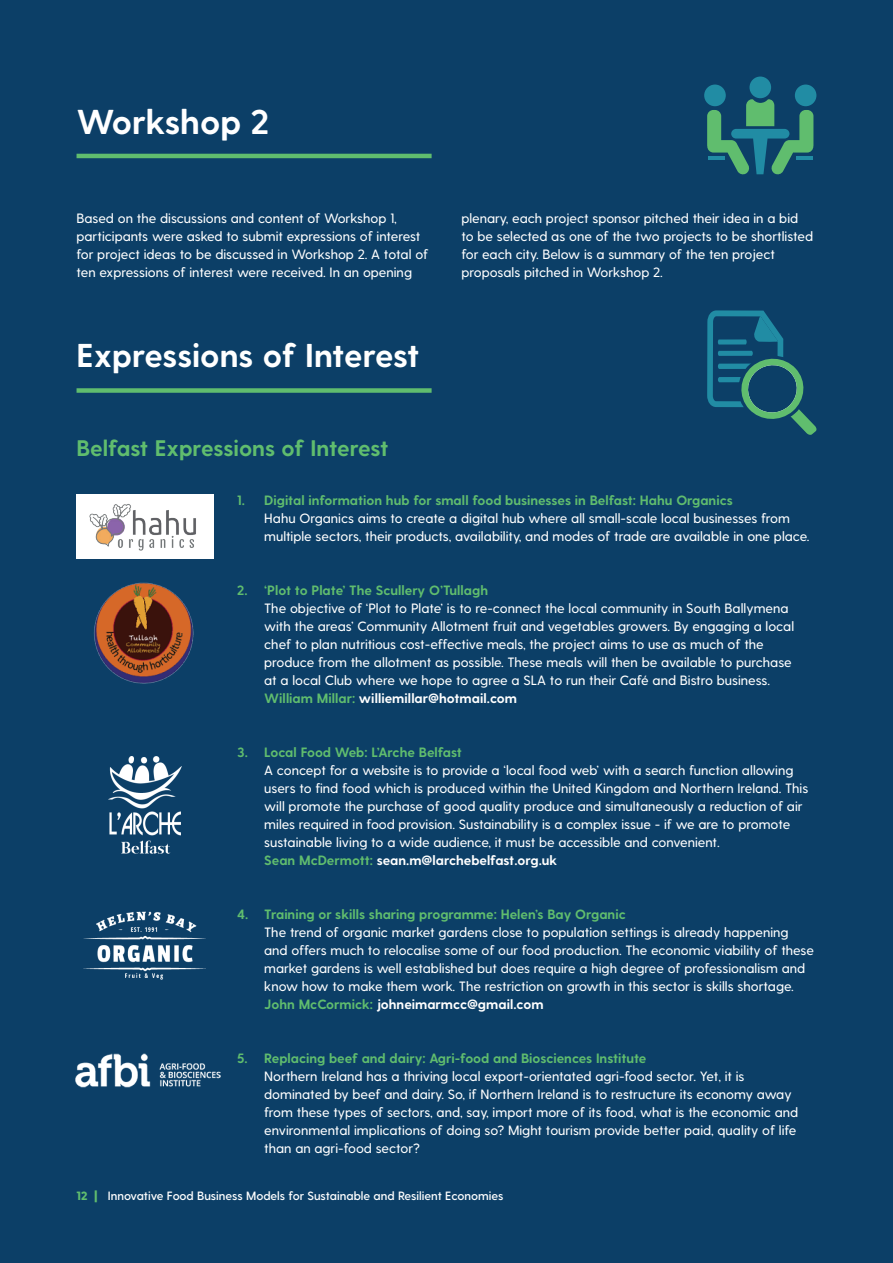
<style>
.page{position:relative;width:893px;height:1263px;background:#0c3f67}
.page>*{position:absolute;margin:0;border:0;box-sizing:border-box;transform-origin:0 0}
.t1{font:700 34.5px "Greycliff CF";color:#fff}
.t2{font:700 33px "Greycliff CF";color:#fff}
.t3{font:700 22.5px "Greycliff CF";color:#60bd6e}
.t4{font:500 13.5px/18px "Greycliff CF";color:#fff}
.t5{font:700 13.5px "Greycliff CF";color:#60bd6e}
.t6{font:600 12px "Greycliff CF";color:#fff}
.s1{font-weight:700;color:#60bd6e}
.s2{font-weight:700}
.s3{font-weight:800;color:#60bd6e}
</style>
<div class="page">
<hr style="left:77px;top:154px;width:355px;height:4px;background:#60bd6e">
<div style="left:77px;top:495px;width:137px;height:64px;background:#fff"></div>
<img style="left:89px;top:504px;width:107px;height:47px">
<img style="left:108px;top:757px;width:74px;height:96px">
<div style="left:77px;top:388px;width:355px;height:5px;background:#60bd6e"></div>
<svg style="left:707px;top:310px;width:110px;height:125px"></svg>
<img style="left:76px;top:556px;width:118px;height:128px">
<img style="left:83px;top:911px;width:123px;height:68px">
<img style="left:75px;top:1053px;width:146px;height:35px">
<div style="left:795px;top:85px;width:21px;height:21px;background:#218ca4;border-radius:50%"></div>
<div style="left:749px;top:77px;width:22px;height:21px;background:#218ca4;border-radius:50%"></div>
<div style="left:704px;top:85px;width:22px;height:21px;background:#218ca4;border-radius:50%"></div>
<svg style="left:707px;top:99px;width:106px;height:76px"></svg>
<hr style="left:796px;top:156px;width:16px;height:4px;background:#218ca4">
<hr style="left:708px;top:156px;width:17px;height:4px;background:#218ca4">
<h1 class="t1" style="left:77px;top:101px;width:194px">Workshop 2</h1>
<p class="t4" style="left:77px;top:210px;width:353px">Based on the discussions and content of Workshop 1, participants were asked to submit expressions of interest for project ideas to be discussed in Workshop 2. A total of ten expressions of interest were received. In an opening</p>
<p class="t4" style="left:461px;top:210px;width:353px">plenary, each project sponsor pitched their idea in a bid to be selected as one of the two projects to be shortlisted for each city. Below is a summary of the ten project proposals pitched in Workshop 2.</p>
<h2 class="t2" style="left:77px;top:336px;width:345px">Expressions of Interest</h2>
<h3 class="t3" style="left:77px;top:435px;width:313px">Belfast Expressions of Interest</h3>
<p class="t5" style="left:237px;top:493px;width:497px">1. Digital information hub for small food businesses in Belfast: Hahu Organics</p>
<p class="t4" style="left:264px;top:510px;width:547px">Hahu Organics aims to create a digital hub where all small-scale local businesses from multiple sectors, their products, availability, and modes of trade are available in one place.</p>
<p class="t5" style="left:237px;top:583px;width:252px">2. ‘Plot to Plate’ The Scullery O’Tullagh</p>
<p class="t4" style="left:264px;top:600px;width:531px">The objective of ‘Plot to Plate’ is to re-connect the local community in South Ballymena with the areas’ Community Allotment fruit and vegetables growers. By engaging a local chef to plan nutritious cost-effective meals, the project aims to use as much of the produce from the allotment as possible. These meals will then be available to purchase at a local Club where we hope to agree a SLA to run their Café and Bistro business.<br><span class="s1">William Millar:</span> <span class="s2">williemillar@hotmail.com</span></p>
<p class="t5" style="left:237px;top:745px;width:226px">3. Local Food Web: L’Arche Belfast</p>
<p class="t4" style="left:264px;top:762px;width:545px">A concept for a website is to provide a ‘local food web’ with a search function allowing users to find food which is produced within the United Kingdom and Northern Ireland. This will promote the purchase of good quality produce and simultaneously a reduction of air miles required in food provision. Sustainability is a complex issue - if we are to promote sustainable living to a wide audience, it must be accessible and convenient.<br><span class="s1">Sean McDermott:</span> <span class="s2">sean.m@larchebelfast.org.uk</span></p>
<p class="t5" style="left:237px;top:907px;width:390px">4. Training or skills sharing programme: Helen’s Bay Organic</p>
<p class="t4" style="left:264px;top:924px;width:551px">The trend of organic market gardens close to population settings is already happening and offers much to relocalise some of our food production. The economic viability of these market gardens is well established but does require a high degree of professionalism and know how to make them work. The restriction on growth in this sector is skills shortage.<br><span class="s1">John McCormick:</span> <span class="s2">johneimarmcc@gmail.com</span></p>
<p class="t5" style="left:237px;top:1051px;width:411px">5. Replacing beef and dairy: Agri-food and Biosciences Institute</p>
<p class="t4" style="left:264px;top:1068px;width:535px">Northern Ireland has a thriving local export-orientated agri-food sector. Yet, it is dominated by beef and dairy. So, if Northern Ireland is to restructure its economy away from these types of sectors, and, say, import more of its food, what is the economic and environmental implications of doing so? Might tourism provide better paid, quality of life than an agri-food sector?</p>
<p class="t6" style="left:77px;top:1188px;width:428px"><span class="s3">12 |</span> Innovative Food Business Models for Sustainable and Resilient Economies</p>
</div>
